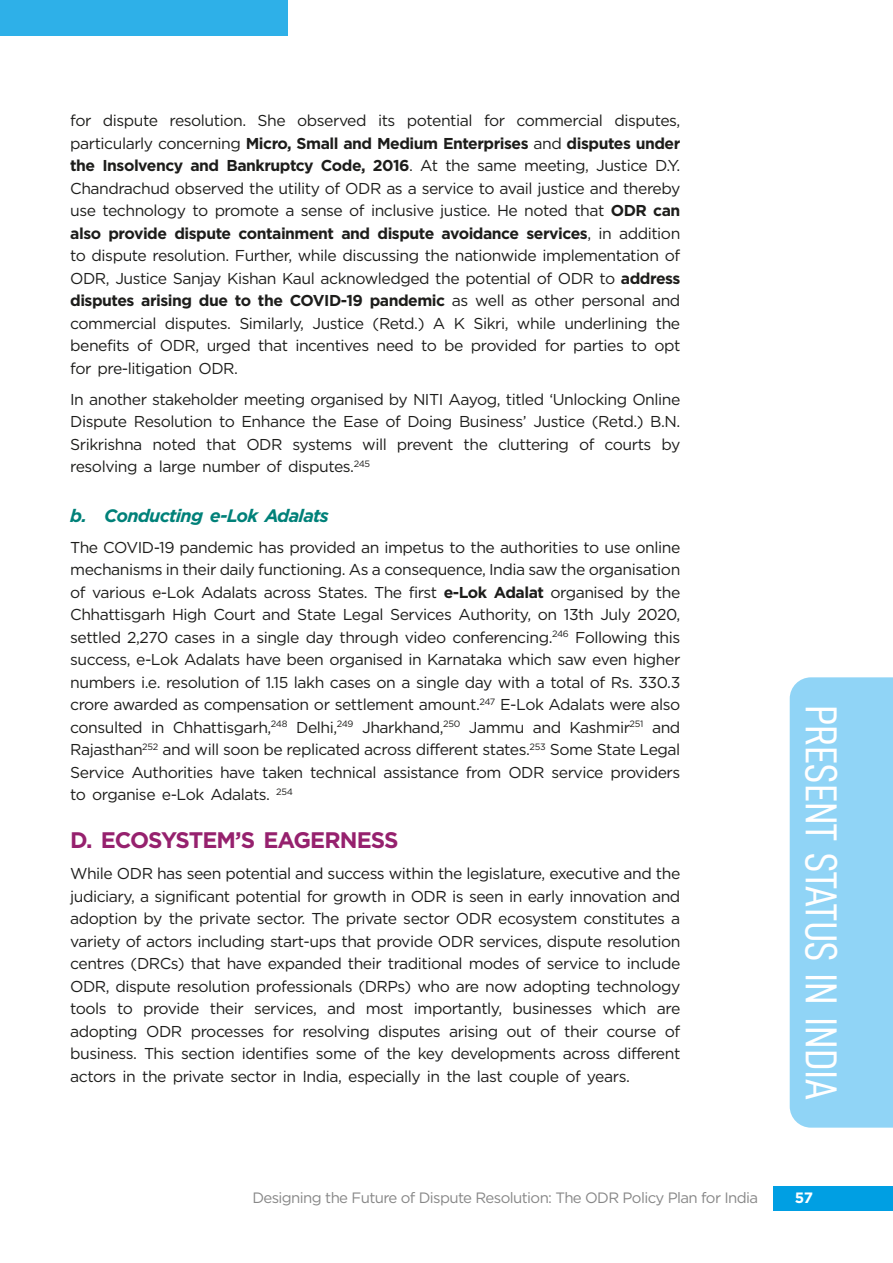
<style>
.page{position:relative;width:893px;height:1263px;background:#fff}
.page>*{position:absolute;margin:0;border:0;box-sizing:border-box;transform-origin:0 0}
.t1{font:45px "D DIN Condensed";color:#fff}
.t2{font:700 22.5px "Gotham";letter-spacing:-.04em;color:#96216e}
.t3{font:italic 700 18px "Gotham";letter-spacing:-.04em;color:#008179}
.t4{font:15.75px/22.5px "Gotham";letter-spacing:-.03em;color:#1d1d1b;text-align:justify}
.t5{font:15px "Gotham";letter-spacing:-.04em;color:#878787}
.t6{font:700 15px "Gotham";color:#fff}
.s1{font-weight:700}
</style>
<div class="page">
<div style="left:774px;top:1186px;width:119px;height:24px;background:#009fe3"></div>
<div style="left:0;top:0;width:288px;height:36px;background:#2eb0e8"></div>
<div style="left:790px;top:677px;width:103px;height:451px;background:#90d4f6"></div>
<p class="t4" style="left:70px;top:109px;width:612px">for dispute resolution. She observed its potential for commercial disputes, particularly concerning <span class="s1">Micro, Small and Medium Enterprises</span> and <span class="s1">disputes under the Insolvency and Bankruptcy Code, 2016</span>. At the same meeting, Justice D.Y.<br>Chandrachud observed the utility of ODR as a service to avail justice and thereby use technology to promote a sense of inclusive justice. He noted that <span class="s1">ODR can also provide dispute containment and dispute avoidance services</span>, in addition to dispute resolution. Further, while discussing the nationwide implementation of ODR, Justice Sanjay Kishan Kaul acknowledged the potential of ODR to <span class="s1">address disputes arising due to the COVID-19 pandemic</span> as well as other personal and commercial disputes. Similarly, Justice (Retd.) A K Sikri, while underlining the benefits of ODR, urged that incentives need to be provided for parties to opt for pre-litigation ODR.</p>
<p class="t4" style="left:70px;top:387px;width:612px">In another stakeholder meeting organised by NITI Aayog, titled ‘Unlocking Online Dispute Resolution to Enhance the Ease of Doing Business’ Justice (Retd.) B.N.<br>Srikrishna noted that ODR systems will prevent the cluttering of courts by resolving a large number of disputes.<sup>245</sup></p>
<h3 class="t3" style="left:70px;top:503px;width:260px">b. Conducting e-Lok Adalats</h3>
<p class="t4" style="left:70px;top:535px;width:612px">The COVID-19 pandemic has provided an impetus to the authorities to use online mechanisms in their daily functioning. As a consequence, India saw the organisation of various e-Lok Adalats across States. The first <span class="s1">e-Lok Adalat</span> organised by the Chhattisgarh High Court and State Legal Services Authority, on 13th July 2020, settled 2,270 cases in a single day through video conferencing.<sup>246</sup> Following this success, e-Lok Adalats have been organised in Karnataka which saw even higher numbers i.e. resolution of 1.15 lakh cases on a single day with a total of Rs. 330.3 crore awarded as compensation or settlement amount.<sup>247</sup> E-Lok Adalats were also consulted in Chhattisgarh,<sup>248</sup> Delhi,<sup>249</sup> Jharkhand,<sup>250</sup> Jammu and Kashmir<sup>251</sup> and Rajasthan<sup>252</sup> and will soon be replicated across different states.<sup>253</sup> Some State Legal Service Authorities have taken technical assistance from ODR service providers to organise e-Lok Adalats. <sup>254</sup></p>
<h1 class="t2" style="left:70px;top:827px;width:330px">D. ECOSYSTEM’S EAGERNESS</h1>
<p class="t4" style="left:70px;top:862px;width:612px">While ODR has seen potential and success within the legislature, executive and the judiciary, a significant potential for growth in ODR is seen in early innovation and adoption by the private sector. The private sector ODR ecosystem constitutes a variety of actors including start-ups that provide ODR services, dispute resolution centres (DRCs) that have expanded their traditional modes of service to include ODR, dispute resolution professionals (DRPs) who are now adopting technology tools to provide their services, and most importantly, businesses which are adopting ODR processes for resolving disputes arising out of their course of business. This section identifies some of the key developments across different actors in the private sector in India, especially in the last couple of years.</p>
<h1 class="t1" style="left:846px;top:705px;width:396px;rotate:90deg">PRESENT STATUS IN INDIA</h1>
<p class="t5" style="left:252px;top:1188px;width:507px">Designing the Future of Dispute Resolution: The ODR Policy Plan for India</p>
<p class="t6" style="left:795px;top:1189px;width:20px">57</p>
</div>
